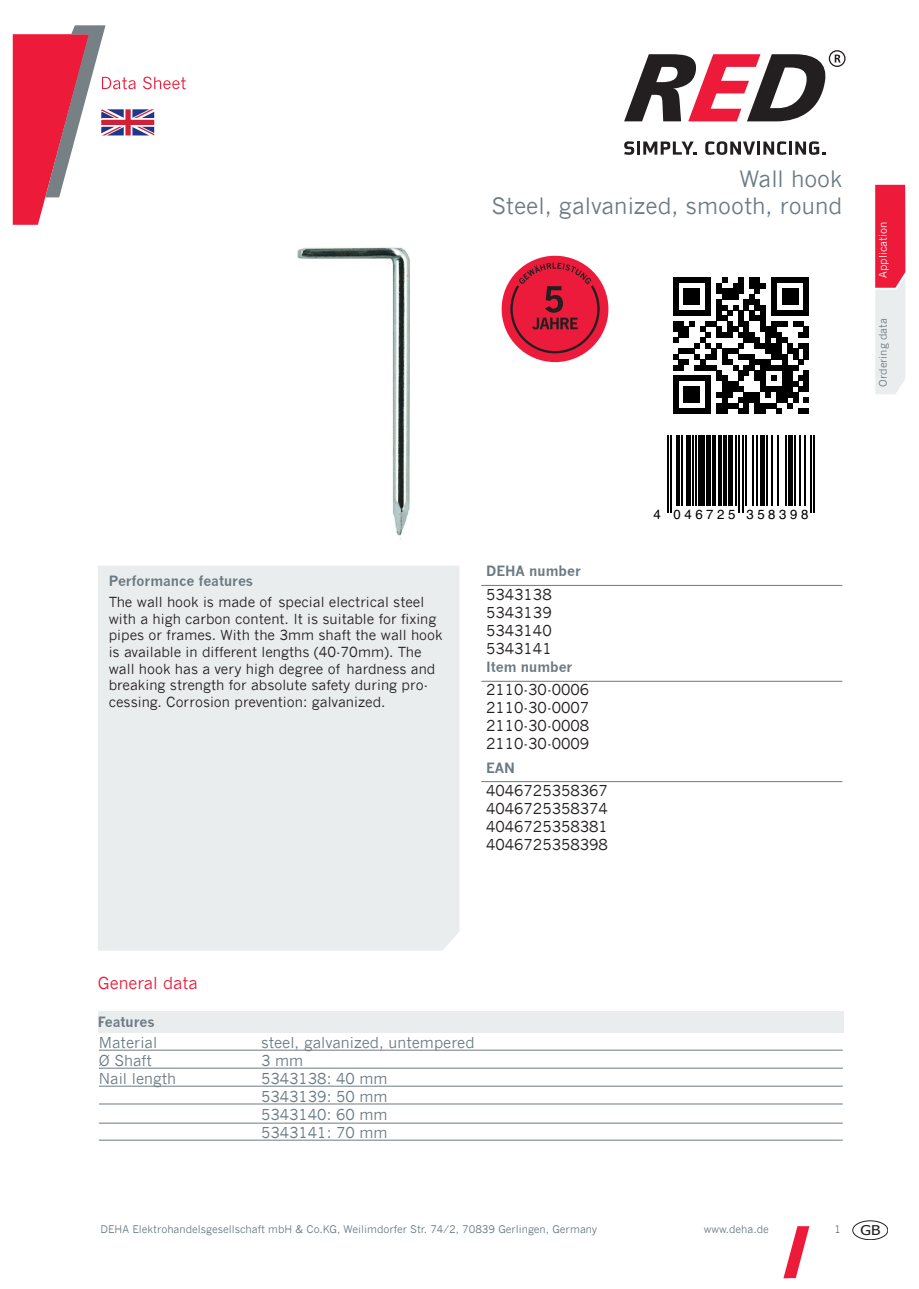
<style>
.page{position:relative;width:919px;height:1289px;background:#fff}
.page>*{position:absolute;margin:0;border:0;box-sizing:border-box;transform-origin:0 0}
.t1{font:22.5px/27px "News Gothic";color:#6b7a83;text-align:right}
.t2{font:16.5px "News Gothic";color:#ed1a3a}
.t3{font:15px/18px "News Gothic";color:#231f20;text-align:justify}
.t4{font:15px/18px "News Gothic";color:#6b7a83;text-align:justify}
.t5{font:13.8px/16.6px "News Gothic";color:#231f20}
.t6{font:700 13.8px "News Gothic";color:#6b7a83}
.t7{font:13.5px "Tahoma";color:#231f20;scale:1.17 1}
.t8{font:13.2px "Helvetica";letter-spacing:.27em;color:#000}
.t9{font:10.5px "News Gothic";color:#6b7a83}
.t10{font:10.5px "News Gothic";color:#fff}
</style>
<div class="page">
<img style="left:297px;top:247px;width:113px;height:292px">
<div style="left:98px;top:566px;width:361px;height:384px;background:#eaedee"></div>
<div style="left:109px;top:596px;width:340px;height:302px;background:#eaedee"></div>
<hr style="left:481px;top:585px;width:361px;height:1px;background:#6b7a83">
<hr style="left:481px;top:681px;width:361px;height:1px;background:#6b7a83">
<hr style="left:481px;top:781px;width:361px;height:1px;background:#6b7a83">
<div style="left:98px;top:1010px;width:745px;height:22px;background:#eaedee"></div>
<hr style="left:99px;top:1049px;width:743px;height:1px;background:#6b7a83">
<hr style="left:99px;top:1067px;width:743px;height:1px;background:#6b7a83">
<hr style="left:99px;top:1085px;width:743px;height:1px;background:#6b7a83">
<hr style="left:99px;top:1103px;width:743px;height:1px;background:#6b7a83">
<hr style="left:99px;top:1122px;width:743px;height:1px;background:#6b7a83">
<hr style="left:99px;top:1139px;width:743px;height:1px;background:#6b7a83">
<svg style="left:673px;top:277px;width:136px;height:137px"></svg>
<hr style="left:667px;top:435px;width:1px;height:78px;background:#000">
<hr style="left:670px;top:435px;width:2px;height:78px;background:#000">
<hr style="left:676px;top:435px;width:3px;height:71px;background:#000">
<hr style="left:681px;top:435px;width:1px;height:71px;background:#000">
<div style="left:685px;top:435px;width:5px;height:71px;background:#000"></div>
<hr style="left:692px;top:435px;width:1px;height:71px;background:#000">
<hr style="left:695px;top:435px;width:1px;height:71px;background:#000">
<div style="left:698px;top:435px;width:6px;height:71px;background:#000"></div>
<hr style="left:706px;top:435px;width:4px;height:71px;background:#000">
<hr style="left:712px;top:435px;width:3px;height:71px;background:#000">
<hr style="left:718px;top:435px;width:3px;height:71px;background:#000">
<hr style="left:723px;top:435px;width:3px;height:71px;background:#000">
<div style="left:727px;top:435px;width:5px;height:71px;background:#000"></div>
<hr style="left:735px;top:435px;width:2px;height:71px;background:#000">
<hr style="left:738px;top:435px;width:2px;height:78px;background:#000">
<hr style="left:741px;top:435px;width:2px;height:78px;background:#000">
<hr style="left:744px;top:435px;width:2px;height:71px;background:#000">
<hr style="left:752px;top:435px;width:2px;height:71px;background:#000">
<hr style="left:755px;top:435px;width:2px;height:71px;background:#000">
<div style="left:760px;top:435px;width:5px;height:71px;background:#000"></div>
<hr style="left:766px;top:435px;width:2px;height:71px;background:#000">
<hr style="left:771px;top:435px;width:1px;height:71px;background:#000">
<hr style="left:777px;top:435px;width:2px;height:71px;background:#000">
<hr style="left:785px;top:435px;width:1px;height:71px;background:#000">
<hr style="left:788px;top:435px;width:4px;height:71px;background:#000">
<hr style="left:794px;top:435px;width:2px;height:71px;background:#000">
<hr style="left:799px;top:435px;width:1px;height:71px;background:#000">
<hr style="left:803px;top:435px;width:2px;height:71px;background:#000">
<hr style="left:810px;top:435px;width:1px;height:78px;background:#000">
<hr style="left:813px;top:435px;width:1px;height:78px;background:#000">
<div style="left:501px;top:256px;width:107px;height:106px;background:#ec1b3b;border-radius:50%"></div>
<svg style="left:510px;top:263px;width:89px;height:90px"></svg>
<div style="left:852px;top:1220px;width:35px;height:19px;border:1px solid #231f20;border-radius:50%"></div>
<svg style="left:875px;top:185px;width:30px;height:209px;background:#ec8898"></svg>
<svg style="left:783px;top:1226px;width:26px;height:52px"></svg>
<svg style="left:624px;top:50px;width:221px;height:71px"></svg>
<svg style="left:624px;top:141px;width:10px;height:14px"></svg>
<hr style="left:637px;top:141px;width:3px;height:14px;background:#231f20">
<svg style="left:643px;top:141px;width:54px;height:14px"></svg>
<svg style="left:705px;top:141px;width:50px;height:14px"></svg>
<hr style="left:757px;top:141px;width:3px;height:14px;background:#231f20">
<svg style="left:763px;top:141px;width:23px;height:14px"></svg>
<hr style="left:789px;top:141px;width:3px;height:14px;background:#231f20">
<svg style="left:795px;top:141px;width:30px;height:14px"></svg>
<svg style="left:13px;top:25px;width:173px;height:200px"></svg>
<h1 class="t1" style="left:491px;top:165px;width:352px">Wall hook<br>Steel, galvanized, smooth, round</h1>
<p class="t10" style="left:876px;top:278px;width:57px;rotate:-90deg">Application</p>
<p class="t9" style="left:876px;top:386px;width:70px;rotate:-90deg">Ordering data</p>
<p class="t6" style="left:109px;top:572px;width:146px">Performance features</p>
<p class="t5" style="left:109px;top:593px;width:335px">The wall hook is made of special electrical steel with a high carbon content. It is suitable for fixing pipes or frames. With the 3mm shaft the wall hook is available in different lengths (40-70mm). The wall hook has a very high degree of hardness and breaking strength for absolute safety during pro&shy;cessing. Corrosion prevention: galvanized.</p>
<p class="t6" style="left:486px;top:562px;width:96px">DEHA number</p>
<p class="t3" style="left:486px;top:585px;width:67px">5343138<br>5343139<br>5343140<br>5343141</p>
<p class="t6" style="left:486px;top:658px;width:88px">Item number</p>
<p class="t3" style="left:486px;top:681px;width:105px">2110-30-0006<br>2110-30-0007<br>2110-30-0008<br>2110-30-0009</p>
<p class="t6" style="left:486px;top:759px;width:31px">EAN</p>
<p class="t3" style="left:486px;top:781px;width:123px">4046725358367<br>4046725358374<br>4046725358381<br>4046725358398</p>
<p class="t8" style="left:653px;top:504px;width:156px">4 046725 358398</p>
<p class="t2" style="left:98px;top:973px;width:101px">General data</p>
<p class="t6" style="left:98px;top:1013px;width:58px">Features</p>
<p class="t4" style="left:99px;top:1033px;width:60px">Material</p>
<p class="t4" style="left:261px;top:1033px;width:215px">steel, galvanized, untempered</p>
<p class="t4" style="left:99px;top:1051px;width:54px">Ø Shaft</p>
<p class="t4" style="left:261px;top:1051px;width:44px">3 mm</p>
<p class="t4" style="left:99px;top:1069px;width:79px">Nail length</p>
<p class="t4" style="left:261px;top:1069px;width:128px">5343138: 40 mm 5343139: 50 mm 5343140: 60 mm 5343141: 70 mm</p>
<p class="t9" style="left:100px;top:1222px;width:498px">DEHA Elektrohandelsgesellschaft mbH &amp; Co.KG, Weilimdorfer Str. 74/2, 70839 Gerlingen, Germany</p>
<p class="t7" style="left:860px;top:1220px;width:18px">GB</p>
<p class="t9" style="left:703px;top:1222px;width:67px">www.deha.de</p>
<p class="t9" style="left:834px;top:1222px;width:8px">1</p>
</div>
